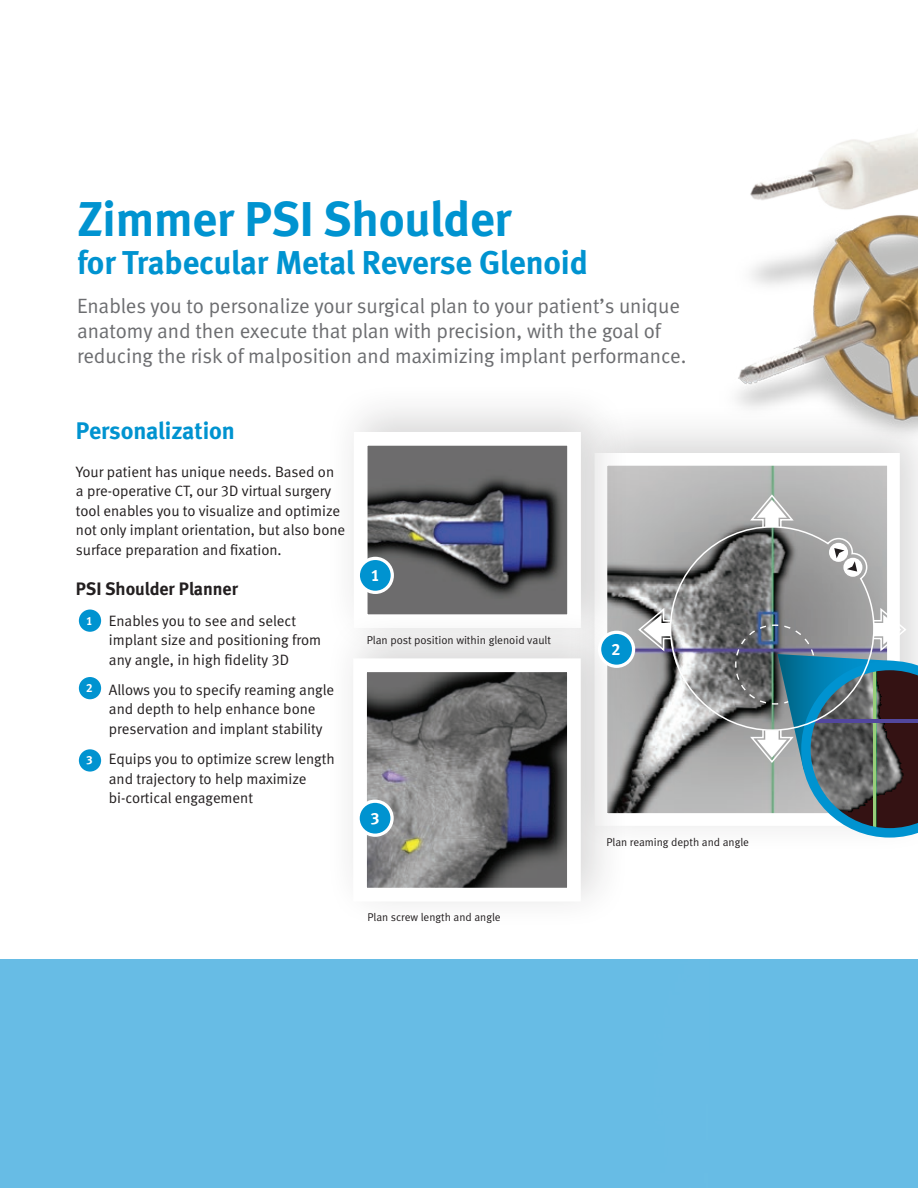
<style>
.page{position:relative;width:918px;height:1188px;background:#fff}
.page>*{position:absolute;margin:0;border:0;box-sizing:border-box;transform-origin:0 0}
.t1{font:48.75px "Meta Bold LF";letter-spacing:-.005em;color:#0093d0}
.t2{font:33px "Meta Bold LF";letter-spacing:-.005em;color:#0093d0}
.t3{font:24px "Meta Bold LF";color:#0093d0}
.t4{font:20.7px/24.9px "Meta Normal LF";color:#6c6d70}
.t5{font:18px "Meta Bold LF";color:#231f20}
.t6{font:16.35px "Meta Bold LF";color:#fff}
.t7{font:15px/19.5px "Meta Normal LF";color:#231f20}
.t8{font:11.85px "Meta Bold LF";color:#fff}
.t9{font:11.4px "Meta Normal LF";color:#231f20}
.t10{font:11.25px "Meta Normal LF";color:#231f20}
</style>
<div class="page">
<div style="left:0;top:959px;width:918px;height:229px;background:#67bce5"></div>
<svg style="left:78px;top:608px;width:24px;height:25px"></svg>
<div style="left:76px;top:607px;width:28px;height:27px;border:2px solid #fff;border-radius:50%"></div>
<div style="left:78px;top:676px;width:24px;height:24px;background:#0093d0;border-radius:50%"></div>
<div style="left:76px;top:675px;width:28px;height:27px;border:2px solid #fff;border-radius:50%"></div>
<svg style="left:78px;top:748px;width:24px;height:25px"></svg>
<div style="left:76px;top:747px;width:28px;height:27px;border:2px solid #fff;border-radius:50%"></div>
<div style="left:565px;top:402px;width:353px;height:454px;background:#231f20;opacity:.18"></div>
<svg style="left:632px;top:447px;width:274px;height:385px"></svg>
<div style="left:324px;top:381px;width:308px;height:276px;background:#231f20;opacity:.18"></div>
<svg style="left:347px;top:425px;width:241px;height:183px"></svg>
<div style="left:324px;top:608px;width:308px;height:323px;background:#231f20;opacity:.18"></div>
<svg style="left:346px;top:652px;width:242px;height:256px"></svg>
<div style="left:358px;top:558px;width:34px;height:34px;background:#0093d0;border-radius:50%"></div>
<div style="left:357px;top:557px;width:37px;height:37px;border:3px solid #fff;border-radius:50%"></div>
<div style="left:600px;top:632px;width:34px;height:34px;background:#0093d0;border-radius:50%"></div>
<div style="left:598px;top:631px;width:37px;height:37px;border:3px solid #fff;border-radius:50%"></div>
<svg style="left:637px;top:493px;width:281px;height:345px;background:#8e969a"></svg>
<div style="left:358px;top:801px;width:34px;height:34px;background:#0093d0;border-radius:50%"></div>
<div style="left:356px;top:800px;width:38px;height:37px;border:3px solid #fff;border-radius:50%"></div>
<img style="left:680px;top:134px;width:238px;height:356px">
<h1 class="t1" style="left:77px;top:190px;width:436px">Zimmer PSI Shoulder</h1>
<h2 class="t2" style="left:77px;top:243px;width:512px">for Trabecular Metal Reverse Glenoid</h2>
<h3 class="t4" style="left:77px;top:293px;width:611px">Enables you to personalize your surgical plan to your patient’s unique anatomy and then execute that plan with precision, with the goal of reducing the risk of malposition and maximizing implant performance.</h3>
<h3 class="t3" style="left:76px;top:417px;width:161px">Personalization</h3>
<p class="t7" style="left:76px;top:462px;width:271px">Your patient has unique needs. Based on a pre-operative CT, our 3D virtual surgery tool enables you to visualize and optimize not only implant orientation, but also bone surface preparation and fixation.</p>
<p class="t5" style="left:76px;top:578px;width:164px">PSI Shoulder Planner</p>
<p class="t7" style="left:109px;top:610px;width:214px">Enables you to see and select implant size and positioning from any angle, in high fidelity 3D</p>
<p class="t7" style="left:109px;top:680px;width:227px">Allows you to specify reaming angle and depth to help enhance bone preservation and implant stability</p>
<p class="t7" style="left:109px;top:749px;width:228px">Equips you to optimize screw length and trajectory to help maximize bi-cortical engagement</p>
<p class="t8" style="left:86px;top:613px;width:8px">1</p>
<p class="t8" style="left:86px;top:681px;width:8px">2</p>
<p class="t8" style="left:86px;top:753px;width:8px">3</p>
<p class="t6" style="left:371px;top:565px;width:11px">1</p>
<p class="t9" style="left:367px;top:633px;width:186px">Plan post position within glenoid vault</p>
<p class="t6" style="left:371px;top:808px;width:11px">3</p>
<p class="t10" style="left:368px;top:910px;width:135px">Plan screw length and angle</p>
<p class="t6" style="left:612px;top:639px;width:11px">2</p>
<p class="t10" style="left:607px;top:836px;width:144px">Plan reaming depth and angle</p>
</div>
